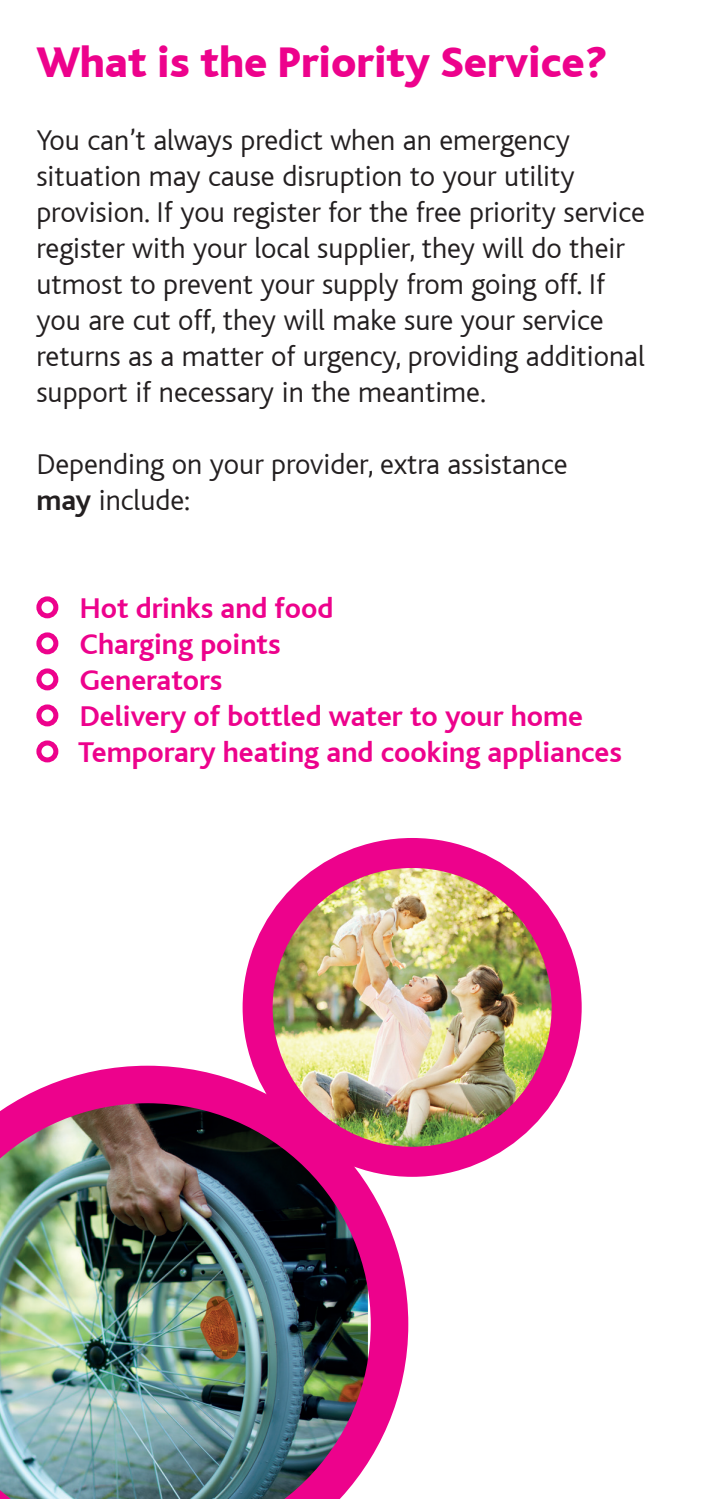
<style>
.page{position:relative;width:710px;height:1499px;background:#fff}
.page>*{position:absolute;margin:0;border:0;box-sizing:border-box;transform-origin:0 0}
.t1{font:800 45px "Bliss";color:#ed028c}
.t2{font:300 30px/36px "Bliss";color:#231f20}
.t3{font:700 30px/36px "Bliss";color:#ed028c}
.s1{font-weight:700}
</style>
<div class="page">
<div style="left:36px;top:596px;width:22px;height:22px;border:5px solid #ed028c;border-radius:50%"></div>
<div style="left:36px;top:632px;width:22px;height:22px;border:5px solid #ed028c;border-radius:50%"></div>
<div style="left:36px;top:668px;width:22px;height:22px;border:5px solid #ed028c;border-radius:50%"></div>
<div style="left:36px;top:704px;width:22px;height:22px;border:5px solid #ed028c;border-radius:50%"></div>
<div style="left:36px;top:740px;width:22px;height:22px;border:5px solid #ed028c;border-radius:50%"></div>
<img style="left:257px;top:852px;width:309px;height:309px;border-radius:154px">
<div style="left:242px;top:837px;width:339px;height:339px;border:30px solid #ed028c;border-radius:50%"></div>
<img style="left:0;top:1065px;width:408px;height:433px">
<svg style="left:0;top:1490px;width:2px;height:9px"></svg>
<p class="t1" style="left:36px;top:39px;width:571px">What is the Priority Service?</p>
<p class="t2" style="left:36px;top:123px;width:609px">You can’t always predict when an emergency situation may cause disruption to your utility provision. If you register for the free priority service register with your local supplier, they will do their utmost to prevent your supply from going off. If you are cut off, they will make sure your service returns as a matter of urgency, providing additional support if necessary in the meantime.</p>
<p class="t2" style="left:36px;top:447px;width:532px">Depending on your provider, extra assistance <span class="s1">may</span> include:</p>
<p class="t3" style="left:78px;top:591px;width:545px">Hot drinks and food<br>Charging points<br>Generators<br>Delivery of bottled water to your home<br>Temporary heating and cooking appliances</p>
</div>
